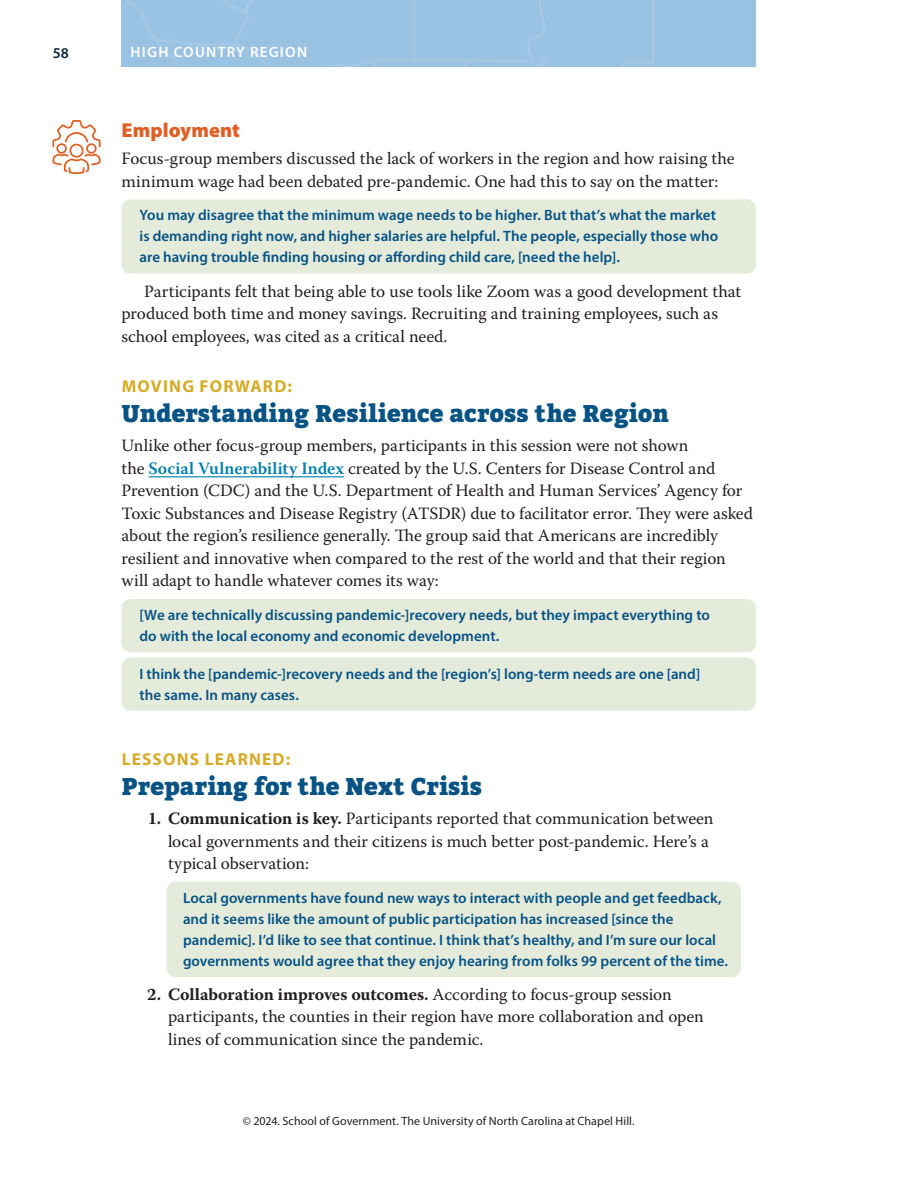
<style>
.page{position:relative;width:918px;height:1188px;background:#fff}
.page>*{position:absolute;margin:0;border:0;box-sizing:border-box;transform-origin:0 0}
.RS_A_head_-_stacked{font:900 24px "Bitter";color:#075384}
.RS_B_head{font:900 20.25px "Myriad Pro";color:#de6027}
._01_BT__no_indent{font:17.25px/22.5px "Warnock Pro";letter-spacing:-.005em;color:#231f20}
._01_BT__indent_after{font:17.25px/22.5px "Warnock Pro";color:#231f20}
.RS_A_head_-_stacked-2{font:700 17.25px "Myriad Pro";letter-spacing:.07em;color:#d5ab27}
.Pull_Quote_in_Numbered_List{font:600 15px/21px "Myriad Pro";color:#075384}
.Pull_Quote{font:600 15px/21px "Myriad Pro";color:#075384}
.Pull_Quote_1{font:600 15px/21px "Myriad Pro";color:#075384}
.Pull_Quote_1-last{font:600 15px/21px "Myriad Pro";color:#075384}
.t1{font:600 15px "Myriad Pro";letter-spacing:.08em;color:#fff}
.t2{font:600 15px "Myriad Pro";color:#092940}
.t3{font:12px "Myriad Pro";letter-spacing:.005em;color:#231f20}
.s1{font-weight:600;color:#007fae}
.s2{font-weight:700}
</style>
<div class="page">
<div style="left:122px;top:0;width:634px;height:67px;background:#9ac2e3"></div>
<div style="left:122px;top:199px;width:634px;height:75px;background:#e4ebdb;border-radius:9px"></div>
<hr style="left:149px;top:476px;width:195px;height:1px;background:#007fae">
<div style="left:122px;top:599px;width:634px;height:53px;background:#e4ebdb;border-radius:9px"></div>
<div style="left:122px;top:658px;width:634px;height:53px;background:#e4ebdb;border-radius:9px"></div>
<div style="left:166px;top:882px;width:575px;height:95px;background:#e4ebdb;border-radius:9px"></div>
<svg style="left:52px;top:120px;width:49px;height:54px"></svg>
<p class="t2" style="left:53px;top:43px;width:17px">58</p>
<p class="t1" style="left:131px;top:42px;width:76px">High Countr</p>
<p class="t1" style="left:236px;top:42px;width:43px">y REGIO</p>
<p class="t1" style="left:297px;top:42px;width:12px">N</p>
<p class="RS_B_head" style="left:122px;top:116px;width:120px">Employment</p>
<p class="_01_BT__no_indent" style="left:122px;top:147px;width:615px">Focus-group members discussed the lack of workers in the region and how raising the minimum wage had been debated pre-pandemic. One had this to say on the matter:</p>
<p class="Pull_Quote" style="left:140px;top:204px;width:580px">You may disagree that the minimum wage needs to be higher. But that’s what the market is demanding right now, and higher salaries are helpful. The people, especially those who are having trouble finding housing or affording child care, [need the help].</p>
<p class="_01_BT__indent_after" style="left:122px;top:280px;width:621px;text-indent:22px">Participants felt that being able to use tools like Zoom was a good development that produced both time and money savings. Recruiting and training employees, such as school employees, was cited as a critical need.</p>
<p class="RS_A_head_-_stacked-2" style="left:122px;top:375px;width:172px">MOVING FORWARD:</p>
<p class="RS_A_head_-_stacked" style="left:122px;top:400px;width:549px">Understanding Resilience across the Region</p>
<p class="_01_BT__no_indent" style="left:122px;top:434px;width:633px">Unlike other focus-group members, participants in this session were not shown<br>the <span class="s1">Social Vulnerability Index</span> created by the U.S. Centers for Disease Control and Prevention (CDC) and the U.S. Department of Health and Human Services’ Agency for Toxic Substances and Disease Registry (ATSDR) due to facilitator error. They were asked about the region’s resilience generally. The group said that Americans are incredibly resilient and innovative when compared to the rest of the world and that their region will adapt to handle whatever comes its way:</p>
<p class="Pull_Quote_1" style="left:140px;top:604px;width:572px">[We are technically discussing pandemic-]recovery needs, but they impact everything to do with the local economy and economic development.</p>
<p class="Pull_Quote_1-last" style="left:140px;top:663px;width:562px">I think the [pandemic-]recovery needs and the [region’s] long-term needs are one [and] the same. In many cases.</p>
<p class="RS_A_head_-_stacked-2" style="left:122px;top:748px;width:170px">LESSONS LEARNED:</p>
<p class="RS_A_head_-_stacked" style="left:122px;top:772px;width:362px">Preparing for the Next Crisis</p>
<p class="_01_BT__no_indent" style="left:168px;top:807px;width:547px;text-indent:-20px"><span class="s2">1. Communication is key.</span> Participants reported that communication between local governments and their citizens is much better post-pandemic. Here’s a typical observation:</p>
<p class="Pull_Quote_in_Numbered_List" style="left:183px;top:887px;width:545px">Local governments have found new ways to interact with people and get feedback, and it seems like the amount of public participation has increased [since the pandemic]. I’d like to see that continue. I think that’s healthy, and I’m sure our local governments would agree that they enjoy hearing from folks 99 percent of the time.</p>
<p class="_01_BT__no_indent" style="left:168px;top:982px;width:537px;text-indent:-21px"><span class="s2">2. Collaboration improves outcomes.</span> According to focus-group session participants, the counties in their region have more collaboration and open lines of communication since the pandemic.</p>
<p class="t3" style="left:243px;top:1114px;width:393px">© 2024. School of Government. The University of North Carolina at Chapel Hill.</p>
</div>
